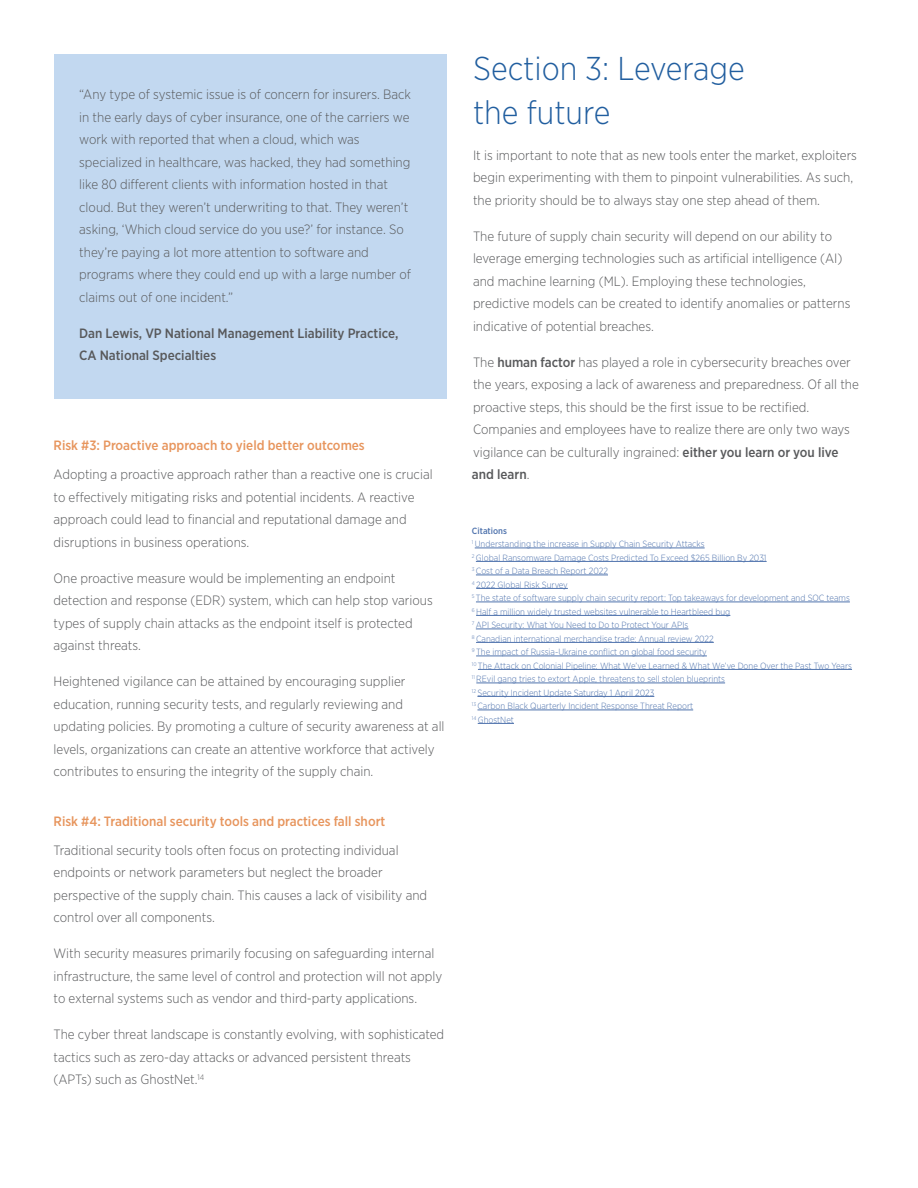
<style>
.page{position:relative;width:918px;height:1188px;background:#fff}
.page>*{position:absolute;margin:0;border:0;box-sizing:border-box;transform-origin:0 0}
.t1{font:300 33px/43.5px "Gotham Narrow";color:#215e9f}
.t2{font:300 13.5px/22.5px "Gotham Narrow";color:#58595b}
.t3{font:500 13.5px "Gotham Narrow";color:#e7955d}
.t4{font:500 13.5px/22.5px "Gotham Narrow";color:#58595b}
.t5{font:300 9px/13.5px "Gotham Narrow";color:#4f73ad}
.s1{font-weight:500}
</style>
<div class="page">
<div style="left:54px;top:54px;width:392px;height:345px;background:#c2d8f0"></div>
<hr style="left:475px;top:548px;width:230px;height:1px;background:#4f73ad">
<hr style="left:476px;top:561px;width:291px;height:1px;background:#4f73ad">
<hr style="left:476px;top:575px;width:132px;height:1px;background:#4f73ad">
<hr style="left:476px;top:588px;width:92px;height:1px;background:#4f73ad">
<hr style="left:476px;top:602px;width:374px;height:1px;background:#4f73ad">
<hr style="left:476px;top:615px;width:254px;height:1px;background:#4f73ad">
<hr style="left:476px;top:629px;width:212px;height:1px;background:#4f73ad">
<hr style="left:476px;top:642px;width:238px;height:1px;background:#4f73ad">
<hr style="left:476px;top:656px;width:231px;height:1px;background:#4f73ad">
<hr style="left:478px;top:669px;width:374px;height:1px;background:#4f73ad">
<hr style="left:476px;top:683px;width:249px;height:1px;background:#4f73ad">
<hr style="left:477px;top:696px;width:177px;height:1px;background:#4f73ad">
<hr style="left:477px;top:710px;width:216px;height:1px;background:#4f73ad">
<hr style="left:478px;top:723px;width:36px;height:1px;background:#4f73ad">
<p class="t2" style="left:79px;top:83px;width:333px">“Any type of systemic issue is of concern for insurers. Back in the early days of cyber insurance, one of the carriers we work with reported that when a cloud, which was specialized in healthcare, was hacked, they had something like 80 different clients with information hosted in that cloud. But they weren’t underwriting to that. They weren’t asking, ‘Which cloud service do you use?’ for instance. So they’re paying a lot more attention to software and programs where they could end up with a large number of claims out of one incident.”</p>
<p class="t4" style="left:79px;top:322px;width:321px">Dan Lewis, VP National Management Liability Practice,<br>CA National Specialties</p>
<p class="t3" style="left:54px;top:437px;width:313px">Risk #3: Proactive approach to yield better outcomes</p>
<p class="t2" style="left:54px;top:463px;width:381px">Adopting a proactive approach rather than a reactive one is crucial to effectively mitigating risks and potential incidents. A reactive approach could lead to financial and reputational damage and disruptions in business operations.</p>
<p class="t2" style="left:54px;top:566px;width:381px">One proactive measure would be implementing an endpoint detection and response (EDR) system, which can help stop various types of supply chain attacks as the endpoint itself is protected against threats.</p>
<p class="t2" style="left:54px;top:670px;width:393px">Heightened vigilance can be attained by encouraging supplier education, running security tests, and regularly reviewing and updating policies. By promoting a culture of security awareness at all levels, organizations can create an attentive workforce that actively contributes to ensuring the integrity of the supply chain.</p>
<p class="t3" style="left:54px;top:812px;width:333px">Risk #4: Traditional security tools and practices fall short</p>
<p class="t2" style="left:54px;top:839px;width:375px">Traditional security tools often focus on protecting individual endpoints or network parameters but neglect the broader perspective of the supply chain. This causes a lack of visibility and control over all components.</p>
<p class="t2" style="left:54px;top:942px;width:390px">With security measures primarily focusing on safeguarding internal infrastructure, the same level of control and protection will not apply to external systems such as vendor and third-party applications.</p>
<p class="t2" style="left:54px;top:1023px;width:392px">The cyber threat landscape is constantly evolving, with sophisticated tactics such as zero-day attacks or advanced persistent threats (APTs) such as GhostNet.<sup>14</sup></p>
<h1 class="t1" style="left:473px;top:46px;width:273px">Section 3: Leverage the future</h1>
<p class="t2" style="left:473px;top:144px;width:386px">It is important to note that as new tools enter the market, exploiters begin experimenting with them to pinpoint vulnerabilities. As such, the priority should be to always stay one step ahead of them.</p>
<p class="t2" style="left:473px;top:225px;width:379px">The future of supply chain security will depend on our ability to leverage emerging technologies such as artificial intelligence (AI) and machine learning (ML). Employing these technologies, predictive models can be created to identify anomalies or patterns indicative of potential breaches.</p>
<p class="t2" style="left:472px;top:351px;width:388px">The <span class="s1">human factor</span> has played a role in cybersecurity breaches over the years, exposing a lack of awareness and preparedness. Of all the proactive steps, this should be the first issue to be rectified.<br>Companies and employees have to realize there are only two ways vigilance can be culturally ingrained: <span class="s1">either you learn or you live and learn</span>.</p>
<p class="t5" style="left:472px;top:523px;width:382px"><span class="s1">Citations<br></span><sup>1</sup> Understanding the increase in Supply Chain Security Attacks<br><sup>2</sup> Global Ransomware Damage Costs Predicted To Exceed $265 Billion By 2031<br><sup>3</sup> Cost of a Data Breach Report 2022<br><sup>4</sup> 2022 Global Risk Survey<br><sup>5</sup> The state of software supply chain security report: Top takeaways for development and SOC teams <sup>6</sup> Half a million widely trusted websites vulnerable to Heartbleed bug<br><sup>7</sup> API Security: What You Need to Do to Protect Your APIs<br><sup>8</sup> Canadian international merchandise trade: Annual review 2022<br><sup>9</sup> The impact of Russia-Ukraine conflict on global food security<br><sup>10</sup> The Attack on Colonial Pipeline: What We’ve Learned &amp; What We’ve Done Over the Past Two Years <sup>11</sup> REvil gang tries to extort Apple, threatens to sell stolen blueprints<br><sup>12</sup> Security Incident Update Saturday 1 April 2023<br><sup>13</sup> Carbon Black Quarterly Incident Response Threat Report<br><sup>14</sup> GhostNet</p>
</div>
